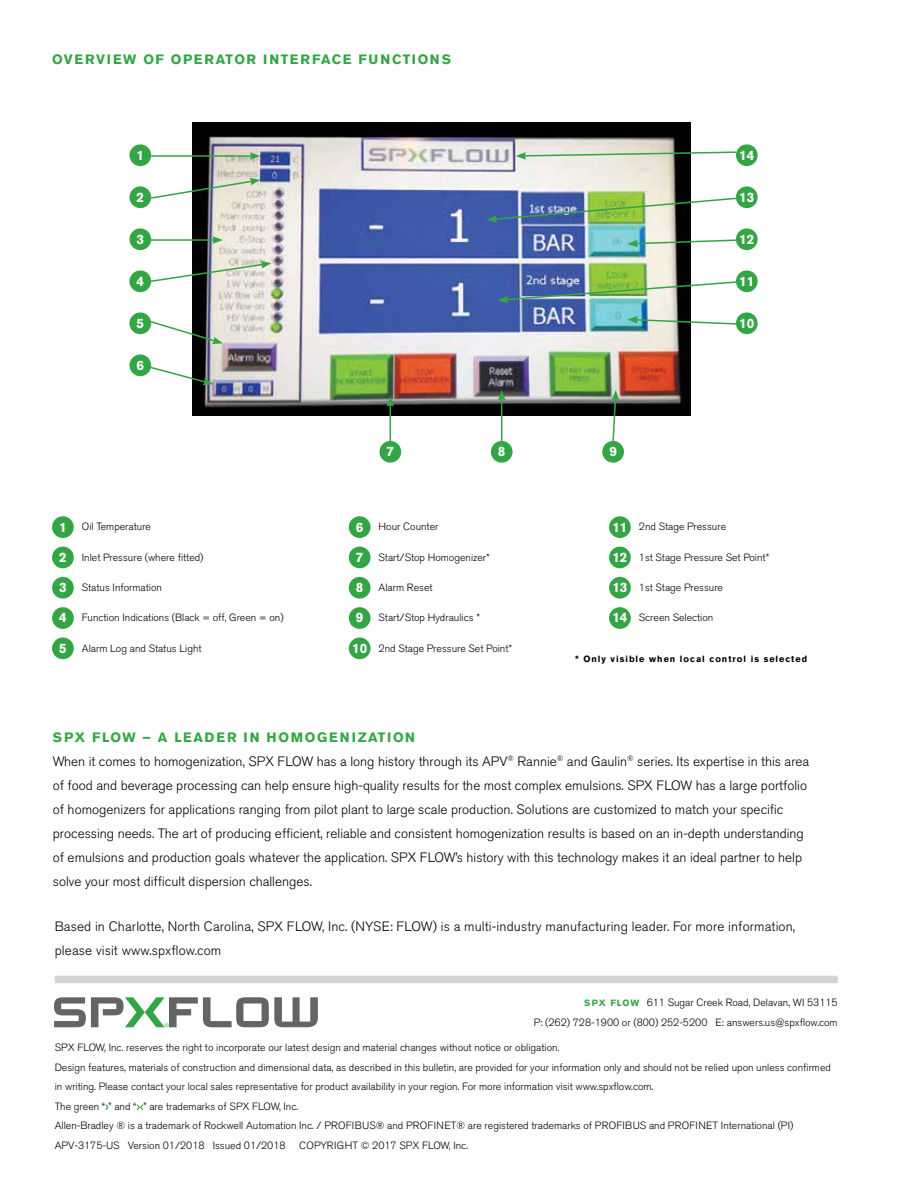
<style>
.page{position:relative;width:918px;height:1188px;background:#fff}
.page>*{position:absolute;margin:0;border:0;box-sizing:border-box;transform-origin:0 0}
.t1{font:300 13.5px/24px "Akzidenz Grotesk BE";color:#000}
.t2{font:700 13.5px "Akzidenz Grotesk BE";color:#fff}
.t3{font:700 13.5px "Akzidenz Grotesk BE";letter-spacing:.11em;color:#33a544}
.t4{font:300 10.5px/19.5px "Akzidenz Grotesk BE";color:#000}
.t5{font:700 9px "Akzidenz Grotesk BE";letter-spacing:.11em;color:#000}
.s1{font-weight:700;color:#33a544}
.s2{font-weight:700;font-size:9px;color:#33a544}
</style>
<div class="page">
<img style="left:192px;top:123px;width:499px;height:293px">
<div style="left:129px;top:144px;width:22px;height:22px;background:#33a544;border-radius:50%"></div>
<div style="left:129px;top:186px;width:22px;height:22px;background:#33a544;border-radius:50%"></div>
<div style="left:129px;top:228px;width:22px;height:22px;background:#33a544;border-radius:50%"></div>
<div style="left:129px;top:270px;width:22px;height:22px;background:#33a544;border-radius:50%"></div>
<div style="left:129px;top:312px;width:22px;height:22px;background:#33a544;border-radius:50%"></div>
<div style="left:129px;top:354px;width:22px;height:22px;background:#33a544;border-radius:50%"></div>
<div style="left:379px;top:441px;width:22px;height:22px;background:#33a544;border-radius:50%"></div>
<div style="left:491px;top:441px;width:22px;height:22px;background:#33a544;border-radius:50%"></div>
<div style="left:602px;top:441px;width:22px;height:22px;background:#33a544;border-radius:50%"></div>
<div style="left:736px;top:144px;width:22px;height:22px;background:#33a544;border-radius:50%"></div>
<div style="left:736px;top:186px;width:22px;height:22px;background:#33a544;border-radius:50%"></div>
<div style="left:736px;top:228px;width:22px;height:22px;background:#33a544;border-radius:50%"></div>
<div style="left:736px;top:270px;width:22px;height:22px;background:#33a544;border-radius:50%"></div>
<div style="left:736px;top:312px;width:22px;height:22px;background:#33a544;border-radius:50%"></div>
<div style="left:52px;top:516px;width:22px;height:22px;background:#33a544;border-radius:50%"></div>
<div style="left:52px;top:547px;width:22px;height:21px;background:#33a544;border-radius:50%"></div>
<div style="left:52px;top:577px;width:22px;height:22px;background:#33a544;border-radius:50%"></div>
<div style="left:52px;top:607px;width:22px;height:22px;background:#33a544;border-radius:50%"></div>
<div style="left:52px;top:637px;width:22px;height:22px;background:#33a544;border-radius:50%"></div>
<div style="left:349px;top:516px;width:22px;height:22px;background:#33a544;border-radius:50%"></div>
<div style="left:349px;top:547px;width:22px;height:21px;background:#33a544;border-radius:50%"></div>
<div style="left:349px;top:577px;width:22px;height:22px;background:#33a544;border-radius:50%"></div>
<div style="left:349px;top:607px;width:22px;height:22px;background:#33a544;border-radius:50%"></div>
<div style="left:349px;top:637px;width:22px;height:22px;background:#33a544;border-radius:50%"></div>
<div style="left:609px;top:516px;width:22px;height:22px;background:#33a544;border-radius:50%"></div>
<div style="left:609px;top:547px;width:22px;height:21px;background:#33a544;border-radius:50%"></div>
<div style="left:609px;top:577px;width:22px;height:22px;background:#33a544;border-radius:50%"></div>
<div style="left:609px;top:607px;width:22px;height:22px;background:#33a544;border-radius:50%"></div>
<hr style="left:151px;top:155px;width:101px;height:2px;background:#33a544">
<svg style="left:250px;top:152px;width:10px;height:8px"></svg>
<svg style="left:149px;top:178px;width:111px;height:22px"></svg>
<hr style="left:146px;top:239px;width:69px;height:2px;background:#33a544">
<svg style="left:212px;top:236px;width:11px;height:8px"></svg>
<svg style="left:144px;top:261px;width:127px;height:23px"></svg>
<svg style="left:144px;top:318px;width:79px;height:26px"></svg>
<svg style="left:144px;top:364px;width:70px;height:21px"></svg>
<hr style="left:390px;top:404px;width:1px;height:37px;background:#33a544">
<svg style="left:386px;top:396px;width:8px;height:11px"></svg>
<hr style="left:501px;top:398px;width:1px;height:43px;background:#33a544">
<svg style="left:498px;top:390px;width:8px;height:10px"></svg>
<svg style="left:611px;top:390px;width:8px;height:53px"></svg>
<svg style="left:516px;top:151px;width:221px;height:9px"></svg>
<img style="left:487px;top:196px;width:255px;height:27px">
<svg style="left:627px;top:238px;width:112px;height:9px"></svg>
<img style="left:498px;top:280px;width:240px;height:23px">
<svg style="left:627px;top:316px;width:112px;height:10px"></svg>
<svg style="left:54px;top:997px;width:264px;height:30px"></svg>
<div style="left:55px;top:976px;width:783px;height:7px;background:#d1d3d4"></div>
<svg style="left:105px;top:1105px;width:4px;height:5px"></svg>
<svg style="left:136px;top:1105px;width:8px;height:5px"></svg>
<p class="t3" style="left:52px;top:52px;width:401px">OVERVIEW OF OPERATOR INTERFACE FUNCTIONS</p>
<p class="t2" style="left:137px;top:147px;width:9px">1</p>
<p class="t2" style="left:137px;top:189px;width:9px">2</p>
<p class="t2" style="left:137px;top:231px;width:9px">3</p>
<p class="t2" style="left:137px;top:273px;width:9px">4</p>
<p class="t2" style="left:137px;top:315px;width:9px">5</p>
<p class="t2" style="left:137px;top:357px;width:9px">6</p>
<p class="t2" style="left:387px;top:444px;width:9px">7</p>
<p class="t2" style="left:498px;top:444px;width:9px">8</p>
<p class="t2" style="left:609px;top:444px;width:9px">9</p>
<p class="t2" style="left:739px;top:147px;width:17px">14</p>
<p class="t2" style="left:739px;top:189px;width:17px">13</p>
<p class="t2" style="left:739px;top:231px;width:17px">12</p>
<p class="t2" style="left:739px;top:273px;width:17px">11</p>
<p class="t2" style="left:739px;top:315px;width:17px">10</p>
<p class="t2" style="left:59px;top:519px;width:9px">1</p>
<p class="t4" style="left:82px;top:517px;width:71px">Oil Temperature</p>
<p class="t2" style="left:59px;top:549px;width:9px">2</p>
<p class="t4" style="left:82px;top:548px;width:123px">Inlet Pressure (where fitted)</p>
<p class="t2" style="left:59px;top:580px;width:9px">3</p>
<p class="t4" style="left:82px;top:578px;width:82px">Status Information</p>
<p class="t2" style="left:59px;top:610px;width:9px">4</p>
<p class="t4" style="left:82px;top:608px;width:203px">Function Indications (Black = off, Green = on)</p>
<p class="t2" style="left:59px;top:640px;width:9px">5</p>
<p class="t4" style="left:82px;top:639px;width:121px">Alarm Log and Status Light</p>
<p class="t2" style="left:356px;top:519px;width:9px">6</p>
<p class="t4" style="left:379px;top:517px;width:61px">Hour Counter</p>
<p class="t2" style="left:356px;top:549px;width:9px">7</p>
<p class="t4" style="left:379px;top:548px;width:113px">Start/Stop Homogenizer*</p>
<p class="t2" style="left:356px;top:580px;width:9px">8</p>
<p class="t4" style="left:379px;top:578px;width:55px">Alarm Reset</p>
<p class="t2" style="left:356px;top:610px;width:9px">9</p>
<p class="t4" style="left:379px;top:608px;width:103px">Start/Stop Hydraulics *</p>
<p class="t2" style="left:352px;top:640px;width:17px">10</p>
<p class="t4" style="left:379px;top:639px;width:135px">2nd Stage Pressure Set Point*</p>
<p class="t2" style="left:612px;top:519px;width:17px">11</p>
<p class="t4" style="left:639px;top:517px;width:89px">2nd Stage Pressure</p>
<p class="t2" style="left:612px;top:549px;width:17px">12</p>
<p class="t4" style="left:639px;top:548px;width:132px">1st Stage Pressure Set Point*</p>
<p class="t2" style="left:612px;top:580px;width:17px">13</p>
<p class="t4" style="left:639px;top:578px;width:86px">1st Stage Pressure</p>
<p class="t2" style="left:612px;top:610px;width:17px">14</p>
<p class="t4" style="left:639px;top:608px;width:76px">Screen Selection</p>
<p class="t5" style="left:575px;top:654px;width:234px">* Only visible when local control is selected</p>
<p class="t1" style="left:53px;top:725px;width:758px"><span class="s1">SPX FLOW – A LEADER IN HOMOGENIZATION<br></span>When it comes to homogenization, SPX FLOW has a long history through its APV<sup>®</sup> Rannie<sup>®</sup> and Gaulin<sup>®</sup> series. Its expertise in this area of food and beverage processing can help ensure high-quality results for the most complex emulsions. SPX FLOW has a large portfolio of homogenizers for applications ranging from pilot plant to large scale production. Solutions are customized to match your specific processing needs. The art of producing efficient, reliable and consistent homogenization results is based on an in-depth understanding of emulsions and production goals whatever the application. SPX FLOW’s history with this technology makes it an ideal partner to help solve your most difficult dispersion challenges.</p>
<p class="t1" style="left:55px;top:915px;width:742px">Based in Charlotte, North Carolina, SPX FLOW, Inc. (NYSE: FLOW) is a multi-industry manufacturing leader. For more information, please visit www.spxflow.com</p>
<p class="t4" style="left:534px;top:993px;width:305px;text-align:right"><span class="s2">SPX FLOW</span> 611 Sugar Creek Road, Delavan, WI 53115<br>P: (262) 728-1900 or (800) 252-5200 E: answers.us@spxflow.com</p>
<p class="t4" style="left:55px;top:1038px;width:778px">SPX FLOW, Inc. reserves the right to incorporate our latest design and material changes without notice or obligation.<br>Design features, materials of construction and dimensional data, as described in this bulletin, are provided for your information only and should not be relied upon unless confirmed in writing. Please contact your local sales representative for product availability in your region. For more information visit www.spxflow.com.<br>The green “ ” and “ ” are trademarks of SPX FLOW, Inc.<br>Allen-Bradley ® is a trademark of Rockwell Automation Inc. / PROFIBUS® and PROFINET® are registered trademarks of PROFIBUS and PROFINET International (PI)<br>APV-3175-US Version 01/2018 Issued 01/2018</p>
<p class="t4" style="left:299px;top:1136px;width:170px">COPYRIGHT © 2017 SPX FLOW, Inc.</p>
</div>
